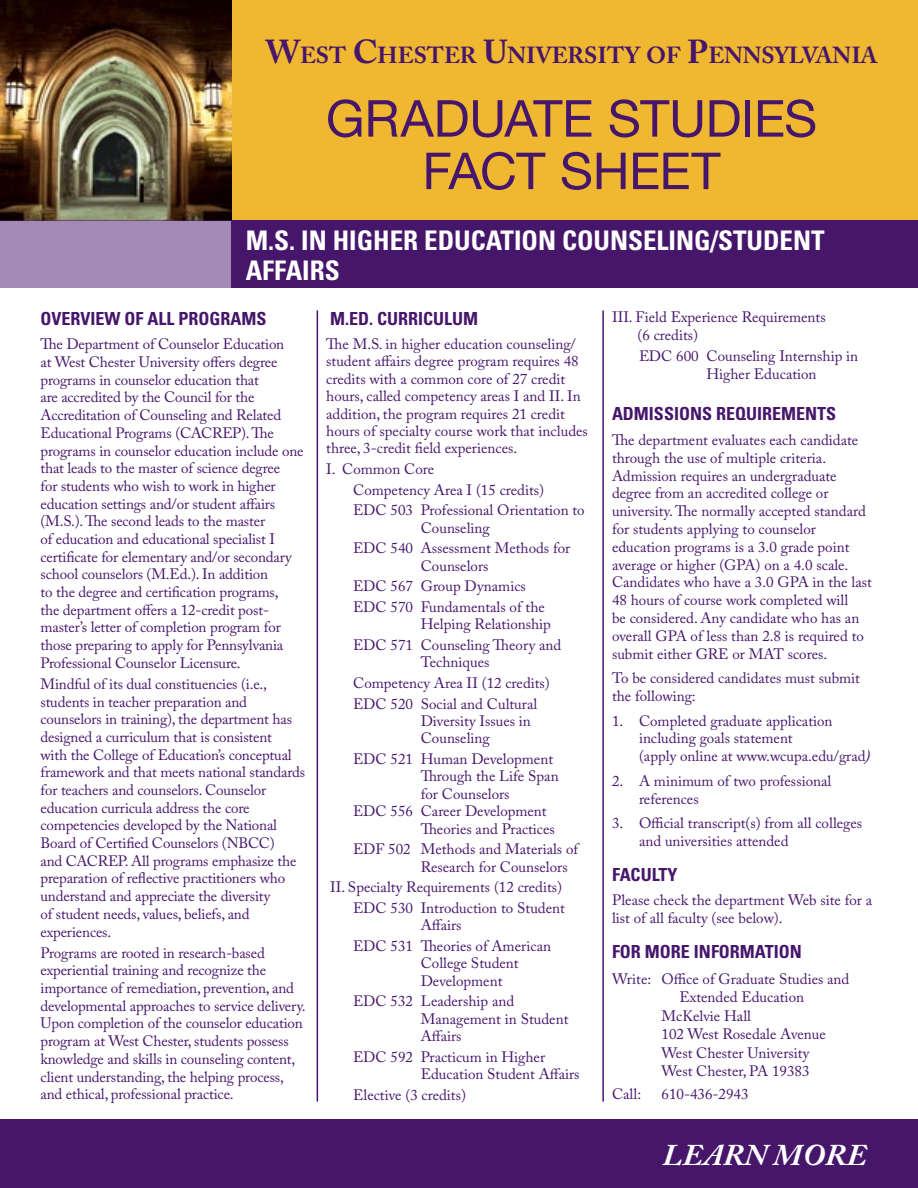
<style>
.page{position:relative;width:918px;height:1188px;background:#fff}
.page>*{position:absolute;margin:0;border:0;box-sizing:border-box;transform-origin:0 0}
.t1{font:51px/52.5px "Helvetica Neue";letter-spacing:-.01em;color:#46166b;text-align:center}
.t2{font:italic 700 30px "Adobe Caslon Pro";letter-spacing:.015em;color:#fff}
.t3{font:700 condensed 27px/30px "Univers";color:#fff}
.t4{font:700 23.1px "Adobe Caslon Pro";color:#46166b}
.t5{font:700 condensed 18px "Univers";color:#46166b}
.t6{font:15px/17.7px "Adobe Caslon Pro";color:#46166b}
.s1{font-size:33px}
.s2{font-weight:600;font-style:italic}
</style>
<div class="page">
<div style="left:226px;top:0;width:692px;height:220px;background:#f0b730"></div>
<img style="left:0;top:0;width:232px;height:220px">
<div style="left:232px;top:220px;width:686px;height:68px;background:#46166b"></div>
<hr style="left:317px;top:310px;width:1px;height:792px;background:#46166b">
<hr style="left:602px;top:310px;width:2px;height:792px;background:#46166b">
<div style="left:0;top:220px;width:232px;height:68px;background:#a28ab5"></div>
<div style="left:0;top:1119px;width:918px;height:69px;background:#46166b"></div>
<h3 class="t4" style="left:265px;top:42px;width:614px"><span class="s1">W</span>EST <span class="s1">C</span>HESTER <span class="s1">U</span>NIVERSITY OF <span class="s1">P</span>ENNSYLVANIA</h3>
<h1 class="t1" style="left:326px;top:91px;width:489px">GRADUATE STUDIES<br>FACT SHEET</h1>
<h3 class="t3" style="left:246px;top:224px;width:580px">M.S. IN HIGHER EDUCATION COUNSELING/STUDENT<br>AFFAIRS</h3>
<p class="t5" style="left:40px;top:308px;width:228px">OVERVIEW OF ALL PROGRAMS</p>
<p class="t6" style="left:40px;top:335px;width:265px">The Department of Counselor Education<br>at West Chester University offers degree programs in counselor education that<br>are accredited by the Council for the Accreditation of Counseling and Related Educational Programs (CACREP). The programs in counselor education include one that leads to the master of science degree<br>for students who wish to work in higher education settings and/or student affairs (M.S.). The second leads to the master<br>of education and educational specialist I certificate for elementary and/or secondary school counselors (M.Ed.). In addition<br>to the degree and certification programs,<br>the department offers a 12-credit post&shy;master’s letter of completion program for those preparing to apply for Pennsylvania Professional Counselor Licensure.</p>
<p class="t6" style="left:40px;top:675px;width:266px">Mindful of its dual constituencies (i.e., students in teacher preparation and counselors in training), the department has designed a curriculum that is consistent<br>with the College of Education’s conceptual framework and that meets national standards for teachers and counselors. Counselor education curricula address the core competencies developed by the National Board of Certified Counselors (NBCC)<br>and CACREP. All programs emphasize the preparation of reflective practitioners who understand and appreciate the diversity<br>of student needs, values, beliefs, and experiences.</p>
<p class="t6" style="left:40px;top:944px;width:267px">Programs are rooted in research-based experiential training and recognize the importance of remediation, prevention, and developmental approaches to service delivery.<br>Upon completion of the counselor education program at West Chester, students possess knowledge and skills in counseling content, client understanding, the helping process, and ethical, professional practice.</p>
<p class="t5" style="left:330px;top:308px;width:149px">M.ED. CURRICULUM</p>
<p class="t6" style="left:326px;top:335px;width:263px">The M.S. in higher education counseling/ student affairs degree program requires 48 credits with a common core of 27 credit hours, called competency areas I and II. In addition, the program requires 21 credit hours of specialty course work that includes three, 3-credit field experiences.</p>
<p class="t6" style="left:353px;top:459px;width:233px;line-height:20.7px;text-indent:-27px">I. Common Core<br>Competency Area I (15 credits)<br>EDC 503 Professional Orientation to</p>
<p class="t6" style="left:353px;top:517px;width:219px;line-height:20.7px;text-indent:68px">Counseling<br>EDC 540 Assessment Methods for</p>
<p class="t6" style="left:353px;top:555px;width:193px;line-height:20.7px;text-indent:68px">Counselors<br>EDC 567 Group Dynamics<br>EDC 570 Fundamentals of the</p>
<p class="t6" style="left:353px;top:614px;width:209px;line-height:20.7px;text-indent:68px">Helping Relationship<br>EDC 571 Counseling Theory and</p>
<p class="t6" style="left:353px;top:652px;width:198px;line-height:20.7px;text-indent:68px">Techniques<br>Competency Area II (12 credits)<br>EDC 520 Social and Cultural</p>
<p class="t6" style="left:421px;top:712px;width:112px">Diversity Issues in<br>Counseling</p>
<p class="t6" style="left:353px;top:750px;width:201px">EDC 521 Human Development</p>
<p class="t6" style="left:421px;top:767px;width:139px">Through the Life Span</p>
<p class="t6" style="left:421px;top:785px;width:90px">for Counselors</p>
<p class="t6" style="left:353px;top:802px;width:195px">EDC 556 Career Development</p>
<p class="t6" style="left:421px;top:819px;width:136px">Theories and Practices</p>
<p class="t6" style="left:421px;top:840px;width:159px;text-indent:-68px">EDF 502 Methods and Materials of<br>Research for Counselors</p>
<p class="t6" style="left:330px;top:877px;width:236px;line-height:20.7px;text-align:right">II. Specialty Requirements (12 credits)<br>EDC 530 Introduction to Student</p>
<p class="t6" style="left:353px;top:915px;width:199px;line-height:20.7px;text-indent:68px">Affairs<br>EDC 531 Theories of American</p>
<p class="t6" style="left:421px;top:954px;width:99px">College Student<br>Development</p>
<p class="t6" style="left:421px;top:992px;width:149px;text-indent:-68px">EDC 532 Leadership and<br>Management in Student<br>Affairs</p>
<p class="t6" style="left:421px;top:1048px;width:160px;text-indent:-68px">EDC 592 Practicum in Higher<br>Education Student Affairs</p>
<p class="t6" style="left:353px;top:1086px;width:114px">Elective (3 credits)</p>
<p class="t6" style="left:638px;top:308px;width:190px;text-indent:-26px">III. Field Experience Requirements (6 credits)</p>
<p class="t6" style="left:706px;top:347px;width:153px;text-indent:-68px">EDC 600 Counseling Internship in<br>Higher Education</p>
<p class="t5" style="left:612px;top:403px;width:226px">ADMISSIONS REQUIREMENTS</p>
<p class="t6" style="left:612px;top:431px;width:261px">The department evaluates each candidate through the use of multiple criteria.<br>Admission requires an undergraduate degree from an accredited college or university. The normally accepted standard for students applying to counselor education programs is a 3.0 grade point average or higher (GPA) on a 4.0 scale.<br>Candidates who have a 3.0 GPA in the last 48 hours of course work completed will<br>be considered. Any candidate who has an overall GPA of less than 2.8 is required to submit either GRE or MAT scores.</p>
<p class="t6" style="left:612px;top:669px;width:250px">To be considered candidates must submit the following:</p>
<p class="t6" style="left:639px;top:712px;width:233px;text-indent:-27px">1. Completed graduate application including goals statement<br>(apply online at www.wcupa.edu/grad<span class="s2">)</span></p>
<p class="t6" style="left:639px;top:772px;width:194px;text-indent:-27px">2. A minimum of two professional references</p>
<p class="t6" style="left:639px;top:814px;width:225px;text-indent:-27px">3. Official transcript(s) from all colleges and universities attended</p>
<p class="t5" style="left:612px;top:863px;width:67px">FAC ULTY</p>
<p class="t6" style="left:612px;top:891px;width:262px">Please check the department Web site for a list of all faculty (see below).</p>
<p class="t5" style="left:612px;top:941px;width:191px">FOR MORE INFORMATION</p>
<p class="t6" style="left:612px;top:970px;width:239px">Write: Office of Graduate Studies and</p>
<p class="t6" style="left:680px;top:988px;width:126px">Extended Education</p>
<p class="t6" style="left:662px;top:1007px;width:91px">McKelvie Hall</p>
<p class="t6" style="left:662px;top:1025px;width:166px">102 West Rosedale Avenue</p>
<p class="t6" style="left:662px;top:1044px;width:149px">West Chester University</p>
<p class="t6" style="left:662px;top:1062px;width:150px">West Chester, PA 19383</p>
<p class="t6" style="left:612px;top:1085px;width:31px">Call:</p>
<p class="t6" style="left:662px;top:1085px;width:89px">610-436-2943</p>
<h2 class="t2" style="left:663px;top:1137px;width:206px">LEARN MORE</h2>
</div>
